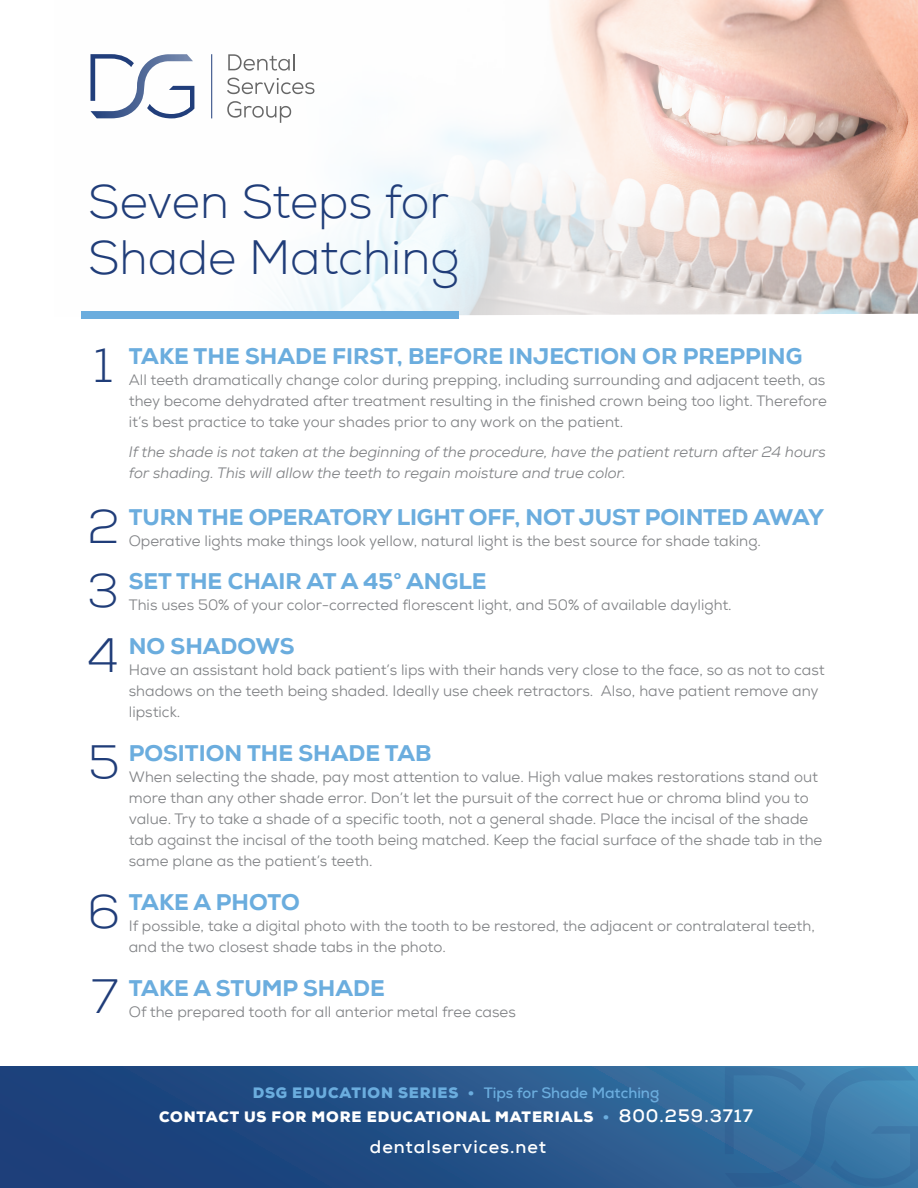
<style>
.page{position:relative;width:918px;height:1188px;background:#fff}
.page>*{position:absolute;margin:0;border:0;box-sizing:border-box;transform-origin:0 0}
.t1{font:300 48px/64.8px "Nexa";color:#203d79}
.t2{font:800 22.5px "Nexa";color:#6badde}
.t3{font:700 18px "Nexa";letter-spacing:.055em;color:#fff}
.t4{font:15px/21px "Nexa";color:#818386}
.t5{font:italic 15px/21px "Nexa";color:#818386}
.t6{font:900 15px/24px "Nexa";letter-spacing:.055em;color:#fff;text-align:center}
.s1{color:#6badde}
.s2{font-weight:700;color:#6badde}
.s3{font-weight:700;font-size:18px}
</style>
<div class="page">
<svg style="left:81px;top:0;width:837px;height:317px"></svg>
<svg style="left:0;top:1066px;width:918px;height:122px;background:#244f86"></svg>
<svg style="left:725px;top:1067px;width:191px;height:120px;background:#3976a5"></svg>
<svg style="left:228px;top:54px;width:67px;height:17px"></svg>
<svg style="left:227px;top:78px;width:87px;height:16px"></svg>
<svg style="left:227px;top:101px;width:64px;height:22px"></svg>
<svg style="left:90px;top:54px;width:1px;height:47px"></svg>
<svg style="left:193px;top:86px;width:1px;height:32px"></svg>
<svg style="left:91px;top:54px;width:102px;height:64px"></svg>
<hr style="left:211px;top:54px;width:1px;height:64px;background:#213e7b">
<div style="left:82px;top:312px;width:377px;height:7px;background:#6badde"></div>
<h1 class="t1" style="left:88px;top:174px;width:373px;line-height:56.1px">Seven Steps for<br>Shade Matching</h1>
<h1 class="t1" style="left:94px;top:334px;width:21px">1</h1>
<h1 class="t1" style="left:87px;top:495px;width:34px;text-align:justify">2<br>3<br>4</h1>
<h1 class="t1" style="left:88px;top:731px;width:33px">5</h1>
<h1 class="t1" style="left:87px;top:870px;width:34px;line-height:85.3px">6<br>7</h1>
<h2 class="t2" style="left:129px;top:342px;width:675px">TAKE THE SHADE FIRST, BEFORE INJECTION OR PREPPING</h2>
<p class="t4" style="left:129px;top:369px;width:700px;text-align:justify">All teeth dramatically change color during prepping, including surrounding and adjacent teeth, as they become dehydrated after treatment resulting in the finished crown being too light. Therefore it’s best practice to take your shades prior to any work on the patient.</p>
<p class="t5" style="left:129px;top:441px;width:699px">If the shade is not taken at the beginning of the procedure, have the patient return after 24 hours for shading. This will allow the teeth to regain moisture and true color.</p>
<h2 class="t2" style="left:129px;top:503px;width:697px">TURN THE OPERATORY LIGHT OFF, NOT JUST POINTED AWAY</h2>
<p class="t4" style="left:129px;top:530px;width:634px">Operative lights make things look yellow, natural light is the best source for shade taking.</p>
<h2 class="t2" style="left:129px;top:567px;width:359px">SET THE CHAIR AT A 45° ANGLE</h2>
<p class="t4" style="left:129px;top:595px;width:604px">This uses 50% of your color-corrected florescent light, and 50% of available daylight.</p>
<h2 class="t2" style="left:129px;top:632px;width:167px">NO SHADOWS</h2>
<p class="t4" style="left:129px;top:660px;width:697px">Have an assistant hold back patient’s lips with their hands very close to the face, so as not to cast shadows on the teeth being shaded. Ideally use cheek retractors. Also, have patient remove any lipstick.</p>
<h2 class="t2" style="left:129px;top:739px;width:304px">POSITION THE SHADE TAB</h2>
<p class="t4" style="left:129px;top:766px;width:695px">When selecting the shade, pay most attention to value. High value makes restorations stand out more than any other shade error. Don’t let the pursuit of the correct hue or chroma blind you to value. Try to take a shade of a specific tooth, not a general shade. Place the incisal of the shade tab against the incisal of the tooth being matched. Keep the facial surface of the shade tab in the same plane as the patient’s teeth.</p>
<h2 class="t2" style="left:129px;top:888px;width:173px">TAKE A PHOTO</h2>
<p class="t4" style="left:129px;top:915px;width:688px">If possible, take a digital photo with the tooth to be restored, the adjacent or contralateral teeth, and the two closest shade tabs in the photo.</p>
<h2 class="t2" style="left:129px;top:974px;width:258px">TAKE A STUMP SHADE</h2>
<p class="t4" style="left:129px;top:1001px;width:389px">Of the prepared tooth for all anterior metal free cases</p>
<p class="t6" style="left:159px;top:1080px;width:595px"><span class="s1">DSG EDUCATION SERIES •</span> <span class="s2">Tips for Shade Matching<br></span>CONTACT US FOR MORE EDUCATIONAL MATERIALS <span class="s1">•</span> <span class="s3">800.259.3717</span></p>
<p class="t3" style="left:370px;top:1135px;width:178px">dentalservices.net</p>
</div>
